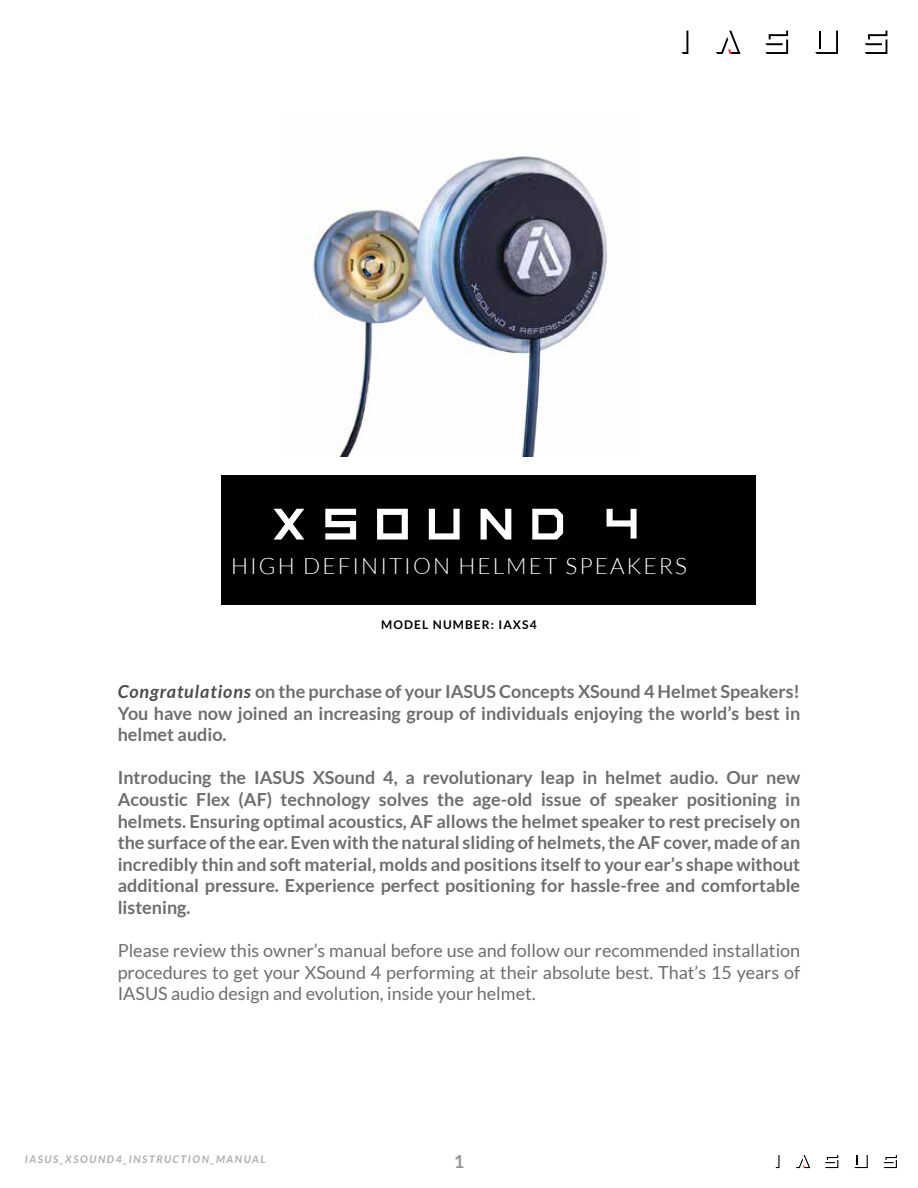
<style>
.page{position:relative;width:918px;height:1188px;background:#fff}
.page>*{position:absolute;margin:0;border:0;box-sizing:border-box;transform-origin:0 0}
.t1{font:39px "Ultra Line";color:#fff}
.t2{font:300 22.5px "Lato";letter-spacing:.09em;color:#fff}
.t3{font:700 18px/21.6px "Lato";color:#6d6e71;text-align:justify}
.t4{font:18px/21.6px "Lato";color:#6d6e71;text-align:justify}
.t5{font:700 18px "Lato";color:#939598}
.t6{font:700 12px "Lato";letter-spacing:.09em;color:#000}
.t7{font:italic 700 10.5px "Lato";letter-spacing:.15em;color:#acaeb1}
.s1{font-style:italic;color:#4d4d4f}
</style>
<div class="page">
<svg style="left:825px;top:1155px;width:13px;height:13px"></svg>
<svg style="left:883px;top:1155px;width:14px;height:13px"></svg>
<svg style="left:775px;top:1155px;width:5px;height:13px"></svg>
<svg style="left:854px;top:1155px;width:14px;height:13px"></svg>
<svg style="left:796px;top:1155px;width:14px;height:13px"></svg>
<div style="left:221px;top:475px;width:534px;height:129px;background:#000"></div>
<svg style="left:274px;top:509px;width:30px;height:31px"></svg>
<svg style="left:325px;top:509px;width:31px;height:31px"></svg>
<svg style="left:377px;top:509px;width:31px;height:31px"></svg>
<svg style="left:429px;top:509px;width:31px;height:31px"></svg>
<svg style="left:481px;top:509px;width:30px;height:31px"></svg>
<svg style="left:532px;top:509px;width:31px;height:31px"></svg>
<svg style="left:765px;top:31px;width:23px;height:23px"></svg>
<svg style="left:865px;top:31px;width:22px;height:23px"></svg>
<svg style="left:681px;top:31px;width:7px;height:23px"></svg>
<svg style="left:815px;top:31px;width:23px;height:23px"></svg>
<svg style="left:716px;top:31px;width:25px;height:23px"></svg>
<img style="left:312px;top:156px;width:296px;height:301px">
<h1 class="t1" style="left:604px;top:509px;width:40px">4</h1>
<p class="t2" style="left:231px;top:554px;width:457px">HIGH DEFINITION HELMET SPEAKERS</p>
<p class="t6" style="left:381px;top:617px;width:157px">MODEL NUMBER: IAXS4</p>
<p class="t3" style="left:118px;top:680px;width:684px"><span class="s1">Congratulations</span> on the purchase of your IASUS Concepts XSound 4 Helmet Speakers!<br>You have now joined an increasing group of individuals enjoying the world’s best in helmet audio.</p>
<p class="t3" style="left:118px;top:767px;width:684px">Introducing the IASUS XSound 4, a revolutionary leap in helmet audio. Our new Acoustic Flex (AF) technology solves the age-old issue of speaker positioning in helmets. Ensuring optimal acoustics, AF allows the helmet speaker to rest precisely on the surface of the ear. Even with the natural sliding of helmets, the AF cover, made of an incredibly thin and soft material, molds and positions itself to your ear’s shape without additional pressure. Experience perfect positioning for hassle-free and comfortable listening.</p>
<p class="t4" style="left:118px;top:940px;width:684px">Please review this owner’s manual before use and follow our recommended installation procedures to get your XSound 4 performing at their absolute best. That’s 15 years of IASUS audio design and evolution, inside your helmet.</p>
<p class="t7" style="left:25px;top:1154px;width:242px">IASUS_XSOUND4_INSTRUCTION_MANUAL</p>
<p class="t5" style="left:454px;top:1151px;width:12px">1</p>
</div>
